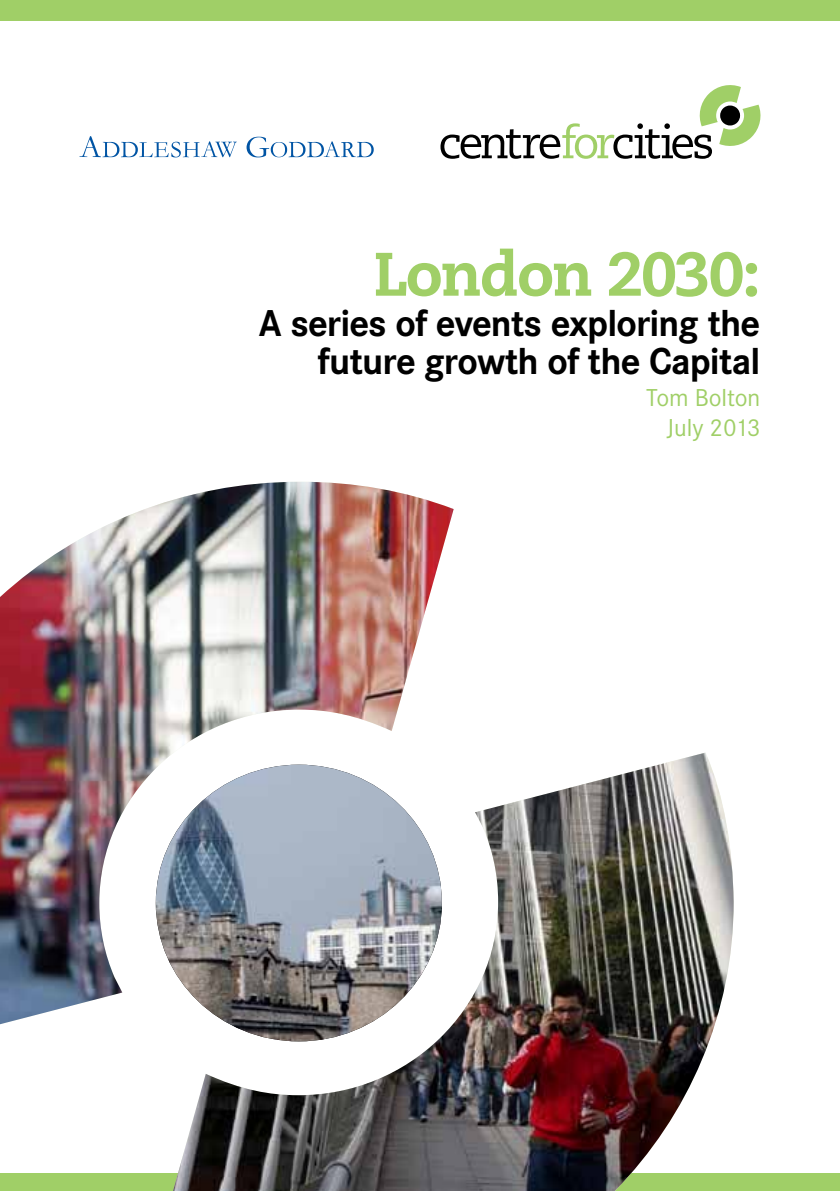
<style>
.page{position:relative;width:840px;height:1191px;background:#fff}
.page>*{position:absolute;margin:0;border:0;box-sizing:border-box;transform-origin:0 0}
.t1{font:800 61.2px "Caecilia LT Std";letter-spacing:-.03em;color:#a0cf67}
.t2{font:700 36.8px/38px "Corporate SBQ";letter-spacing:-.025em;color:#000;text-align:right}
.t3{font:24px/30px "Corporate SBQ";color:#a0cf67;text-align:right}
</style>
<div class="page">
<svg style="left:440px;top:85px;width:321px;height:74px"></svg>
<div style="left:0;top:0;width:839px;height:21px;background:#a0cf67"></div>
<img style="left:0;top:482px;width:453px;height:542px">
<div style="left:0;top:1174px;width:839px;height:17px;background:#a0cf67"></div>
<svg style="left:144px;top:752px;width:29px;height:422px"></svg>
<img style="left:173px;top:752px;width:560px;height:439px">
<svg style="left:79px;top:136px;width:158px;height:21px"></svg>
<svg style="left:246px;top:137px;width:127px;height:20px"></svg>
<h1 class="t1" style="left:373px;top:236px;width:388px">London 2030:</h1>
<p class="t2" style="left:258px;top:304px;width:503px">A series of events exploring the future growth of the Capital</p>
<p class="t3" style="left:645px;top:382px;width:116px">Tom Bolton<br>July 2013</p>
</div>
